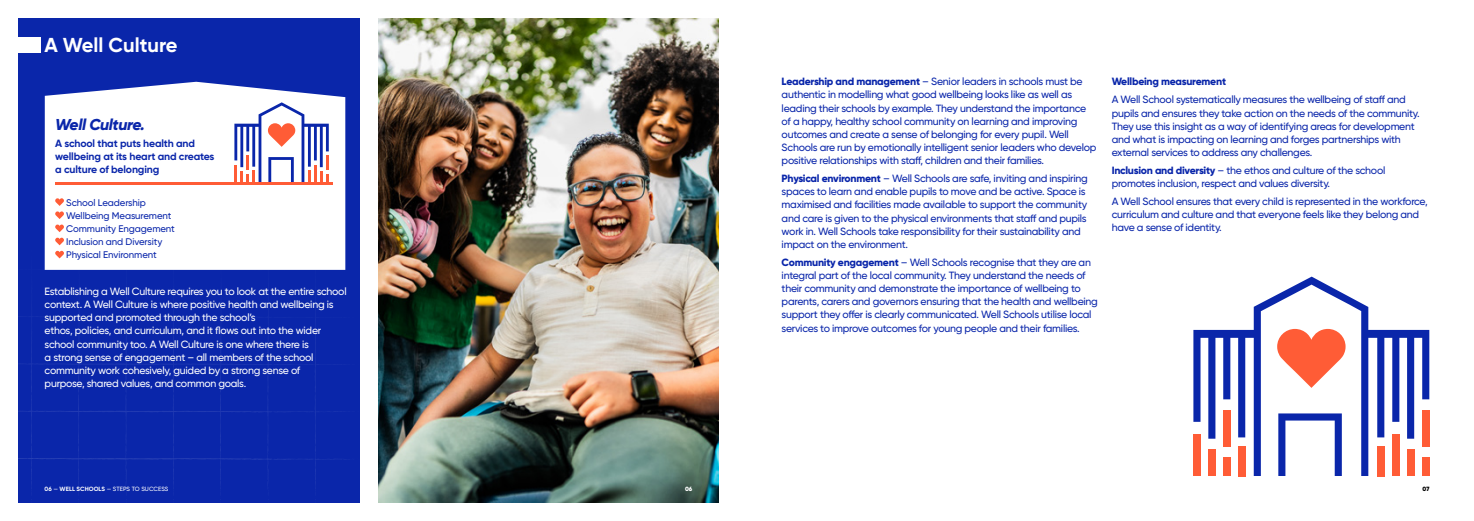
<style>
.page{position:relative;width:1474px;height:521px;background:#fff}
.page>*{position:absolute;margin:0;border:0;box-sizing:border-box;transform-origin:0 0}
.Heading_1_bold{font:700 20.12px "Gilroy";color:#fff}
.t1{font:italic 800 15.75px "Gilroy";letter-spacing:-.025em;color:#0a26aa}
.body{font:500 10.5px/13.1px "Gilroy";letter-spacing:-.025em;color:#0a26aa}
.body-2{font:500 10.5px/13.1px "Gilroy";letter-spacing:-.025em;color:#fff}
.t2{font:700 10.5px/13.1px "Gilroy";letter-spacing:-.015em;color:#0a26aa}
.body-3{font:800 10.5px "Gilroy";letter-spacing:-.025em;color:#0a26aa}
.t3{font:500 9.62px "Gilroy";letter-spacing:-.01em;color:#0a26aa}
.t4{font:500 6.12px "Gilroy";letter-spacing:.005em;color:#fff}
.t5{font:900 6.12px "Gilroy";color:#fff}
.t6{font:900 6.12px "Gilroy";color:#000}
.s1{font-weight:800}
.s2{font-weight:700}
</style>
<div class="page">
<div style="left:9px;top:16px;width:353px;height:486px;background:#0a26aa"></div>
<svg style="left:17px;top:56px;width:329px;height:442px"></svg>
<svg style="left:315px;top:372px;width:2px;height:6px"></svg>
<svg style="left:304px;top:364px;width:18px;height:2px"></svg>
<svg style="left:315px;top:485px;width:1px;height:13px"></svg>
<svg style="left:304px;top:452px;width:18px;height:25px"></svg>
<svg style="left:304px;top:403px;width:18px;height:16px"></svg>
<svg style="left:304px;top:314px;width:18px;height:9px"></svg>
<svg style="left:256px;top:80px;width:37px;height:2px"></svg>
<svg style="left:267px;top:372px;width:2px;height:6px"></svg>
<svg style="left:268px;top:485px;width:1px;height:13px"></svg>
<svg style="left:256px;top:452px;width:37px;height:25px"></svg>
<svg style="left:256px;top:403px;width:37px;height:16px"></svg>
<svg style="left:256px;top:314px;width:37px;height:9px"></svg>
<svg style="left:220px;top:372px;width:2px;height:6px"></svg>
<svg style="left:209px;top:364px;width:15px;height:2px"></svg>
<svg style="left:220px;top:485px;width:2px;height:13px"></svg>
<svg style="left:209px;top:452px;width:15px;height:25px"></svg>
<svg style="left:209px;top:403px;width:15px;height:16px"></svg>
<svg style="left:209px;top:314px;width:15px;height:9px"></svg>
<svg style="left:173px;top:372px;width:2px;height:6px"></svg>
<svg style="left:173px;top:485px;width:2px;height:13px"></svg>
<svg style="left:173px;top:462px;width:2px;height:15px"></svg>
<svg style="left:173px;top:403px;width:2px;height:8px"></svg>
<svg style="left:173px;top:314px;width:2px;height:9px"></svg>
<svg style="left:125px;top:372px;width:2px;height:6px"></svg>
<svg style="left:126px;top:485px;width:1px;height:13px"></svg>
<svg style="left:125px;top:462px;width:2px;height:15px"></svg>
<svg style="left:125px;top:403px;width:2px;height:8px"></svg>
<svg style="left:126px;top:314px;width:2px;height:9px"></svg>
<svg style="left:78px;top:372px;width:2px;height:6px"></svg>
<svg style="left:78px;top:485px;width:2px;height:13px"></svg>
<svg style="left:78px;top:462px;width:2px;height:15px"></svg>
<svg style="left:78px;top:403px;width:2px;height:8px"></svg>
<svg style="left:78px;top:314px;width:3px;height:9px"></svg>
<svg style="left:26px;top:80px;width:7px;height:8px"></svg>
<svg style="left:26px;top:123px;width:6px;height:5px"></svg>
<svg style="left:31px;top:372px;width:2px;height:6px"></svg>
<svg style="left:26px;top:363px;width:7px;height:3px"></svg>
<svg style="left:31px;top:485px;width:2px;height:13px"></svg>
<svg style="left:26px;top:452px;width:7px;height:25px"></svg>
<svg style="left:26px;top:314px;width:7px;height:9px"></svg>
<svg style="left:26px;top:174px;width:7px;height:7px"></svg>
<div style="left:45px;top:82px;width:300px;height:188px;background:#fff"></div>
<img style="left:378px;top:18px;width:341px;height:485px">
<div style="left:0;top:37px;width:40px;height:16px;background:#fff"></div>
<div style="left:360px;top:13px;width:17px;height:499px;background:#fff"></div>
<svg style="left:232px;top:102px;width:108px;height:80px;background:#cbc0d7"></svg>
<svg style="left:55px;top:198px;width:9px;height:34px"></svg>
<svg style="left:55px;top:238px;width:9px;height:7px"></svg>
<svg style="left:55px;top:251px;width:9px;height:7px"></svg>
<hr style="left:56px;top:182px;width:277px;height:3px;background:#ff5c36">
<svg style="left:1193px;top:277px;width:236px;height:199px"></svg>
<svg style="left:1277px;top:329px;width:68px;height:59px"></svg>
<div style="left:0;top:0;width:17px;height:521px;background:#fff"></div>
<div style="left:0;top:0;width:737px;height:17px;background:#fff"></div>
<p class="Heading_1_bold" style="left:44px;top:32px;width:135px">A Well Culture</p>
<p class="t1" style="left:55px;top:115px;width:91px">Well Culture.</p>
<p class="t2" style="left:55px;top:136px;width:161px">A school that puts health and wellbeing at its heart and creates a culture of belonging</p>
<p class="t3" style="left:66px;top:197px;width:81px">School Leadership</p>
<p class="t3" style="left:66px;top:210px;width:107px">Wellbeing Measurement</p>
<p class="t3" style="left:66px;top:223px;width:110px">Community Engagement</p>
<p class="t3" style="left:66px;top:236px;width:98px">Inclusion and Diversity</p>
<p class="t3" style="left:66px;top:249px;width:92px">Physical Environment</p>
<p class="body-2" style="left:45px;top:285px;width:303px">Establishing a Well Culture requires you to look at the entire school context. A Well Culture is where positive health and wellbeing is supported and promoted through the school’s<br>ethos, policies, and curriculum, and it flows out into the wider school community too. A Well Culture is one where there is<br>a strong sense of engagement – all members of the school community work cohesively, guided by a strong sense of<br>purpose, shared values, and common goals.</p>
<p class="body" style="left:781px;top:75px;width:316px"><span class="s1">Leadership and management</span> – Senior leaders in schools must be authentic in modelling what good wellbeing looks like as well as leading their schools by example. They understand the importance of a happy, healthy school community on learning and improving outcomes and create a sense of belonging for every pupil. Well Schools are run by emotionally intelligent senior leaders who develop positive relationships with staff, children and their families.</p>
<p class="body" style="left:781px;top:172px;width:307px"><span class="s1">Physical environment</span> – Well Schools are safe, inviting and inspiring spaces to learn and enable pupils to move and be active. Space is maximised and facilities made available to support the community and care is given to the physical environments that staff and pupils work in. Well Schools take responsibility for their sustainability and impact on the environment.</p>
<p class="body" style="left:781px;top:256px;width:318px"><span class="s1">Community engagement</span> – Well Schools recognise that they are an integral part of the local community. They understand the needs of their community and demonstrate the importance of wellbeing to parents, carers and governors ensuring that the health and wellbeing support they offer is clearly communicated. Well Schools utilise local services to improve outcomes for young people and their families.</p>
<p class="body-3" style="left:1111px;top:75px;width:116px">Wellbeing measurement</p>
<p class="body" style="left:1111px;top:93px;width:309px">A Well School systematically measures the wellbeing of staff and pupils and ensures they take action on the needs of the community.<br>They use this insight as a way of identifying areas for development and what is impacting on learning and forges partnerships with external services to address any challenges.</p>
<p class="body" style="left:1111px;top:164px;width:275px"><span class="s1">Inclusion and diversity</span> – the ethos and culture of the school promotes inclusion, respect and values diversity.</p>
<p class="body" style="left:1111px;top:195px;width:317px">A Well School ensures that every child is represented in the workforce, curriculum and culture and that everyone feels like they belong and have a sense of identity.</p>
<p class="t4" style="left:45px;top:485px;width:125px"><span class="s2">06</span> — <span class="s2">WELL SCHOOLS</span> — STEPS TO SUCCESS</p>
<p class="t5" style="left:685px;top:484px;width:9px">06</p>
<p class="t6" style="left:1422px;top:484px;width:8px">07</p>
</div>
